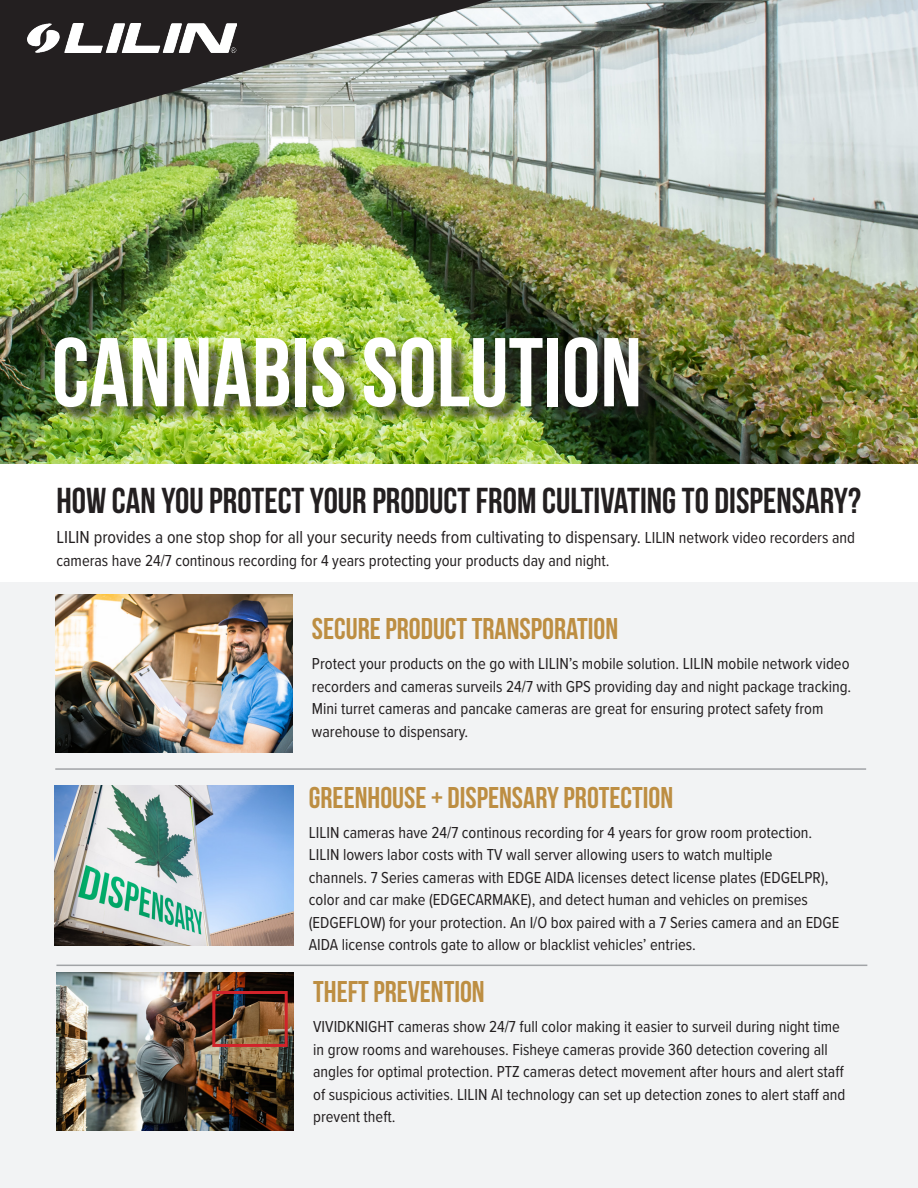
<style>
.page{position:relative;width:918px;height:1188px;background:#fff}
.page>*{position:absolute;margin:0;border:0;box-sizing:border-box;transform-origin:0 0}
.t1{font:700 97.5px "Bebas Neue";color:#fff}
.t2{font:700 36px "Bebas Neue";color:#231f20}
.t3{font:700 30px "Bebas Neue";color:#bd8e42}
.t4{font:18px "Proxima Nova Cond";color:#231f20}
.t5{font:16.5px/22.5px "Proxima Nova Cond";color:#231f20}
.s1{font-size:16.5px}
</style>
<div class="page">
<img style="left:0;top:0;width:918px;height:464px">
<svg style="left:0;top:0;width:493px;height:141px;background:#757876"></svg>
<img style="left:27px;top:23px;width:210px;height:30px">
<div style="left:57px;top:340px;width:600px;height:86px;background:#231f20;opacity:.75"></div>
<div style="left:0;top:582px;width:918px;height:606px;background:#f2f3f4"></div>
<hr style="left:55px;top:768px;width:811px;height:2px;background:#a1a3a6">
<hr style="left:56px;top:965px;width:811px;height:1px;background:#a1a3a6">
<img style="left:55px;top:595px;width:237px;height:158px">
<img style="left:56px;top:973px;width:238px;height:158px">
<div style="left:212px;top:991px;width:76px;height:56px;border:3px solid #d1232a"></div>
<img style="left:54px;top:785px;width:240px;height:160px">
<p class="t1" style="left:52px;top:319px;width:592px">CANNABIS SOLUTION</p>
<p class="t2" style="left:56px;top:481px;width:806px">HOW CAN YOU PROTECT YOUR PRODUCT FROM CULTIVATING TO DISPENSARY?</p>
<p class="t4" style="left:56px;top:524px;width:800px">LILIN provides a one stop shop for all your security needs from cultivating to dispensary. <span class="s1">LILIN network video recorders and</span></p>
<p class="t5" style="left:56px;top:548px;width:555px">cameras have 24/7 continous recording for 4 years protecting your products day and night.</p>
<p class="t3" style="left:312px;top:612px;width:308px">SECURE PRODUCT TRANSPORATION</p>
<p class="t5" style="left:312px;top:652px;width:539px">Protect your products on the go with LILIN’s mobile solution. LILIN mobile network video</p>
<p class="t5" style="left:312px;top:674px;width:541px">recorders and cameras surveils 24/7 with GPS providing day and night package tracking.<br>Mini turret cameras and pancake cameras are great for ensuring protect safety from warehouse to dispensary.</p>
<p class="t3" style="left:309px;top:781px;width:366px">GREENHOUSE + DISPENSARY PROTECTION</p>
<p class="t5" style="left:309px;top:821px;width:505px">LILIN cameras have 24/7 continous recording for 4 years for grow room protection.</p>
<p class="t5" style="left:309px;top:843px;width:465px">LILIN lowers labor costs with TV wall server allowing users to watch multiple</p>
<p class="t5" style="left:309px;top:866px;width:532px">channels. 7 Series cameras with EDGE AIDA licenses detect license plates (EDGELPR), color and car make (EDGECARMAKE), and detect human and vehicles on premises (EDGEFLOW) for your protection. An I/O box paired with a 7 Series camera and an EDGE AIDA license controls gate to allow or blacklist vehicles’ entries.</p>
<p class="t3" style="left:313px;top:975px;width:173px">THEFT PREVENTION</p>
<p class="t5" style="left:313px;top:1015px;width:534px">VIVIDKNIGHT cameras show 24/7 full color making it easier to surveil during night time in grow rooms and warehouses. Fisheye cameras provide 360 detection covering all angles for optimal protection. PTZ cameras detect movement after hours and alert staff of suspicious activities. LILIN AI technology can set up detection zones to alert staff and prevent theft.</p>
</div>
